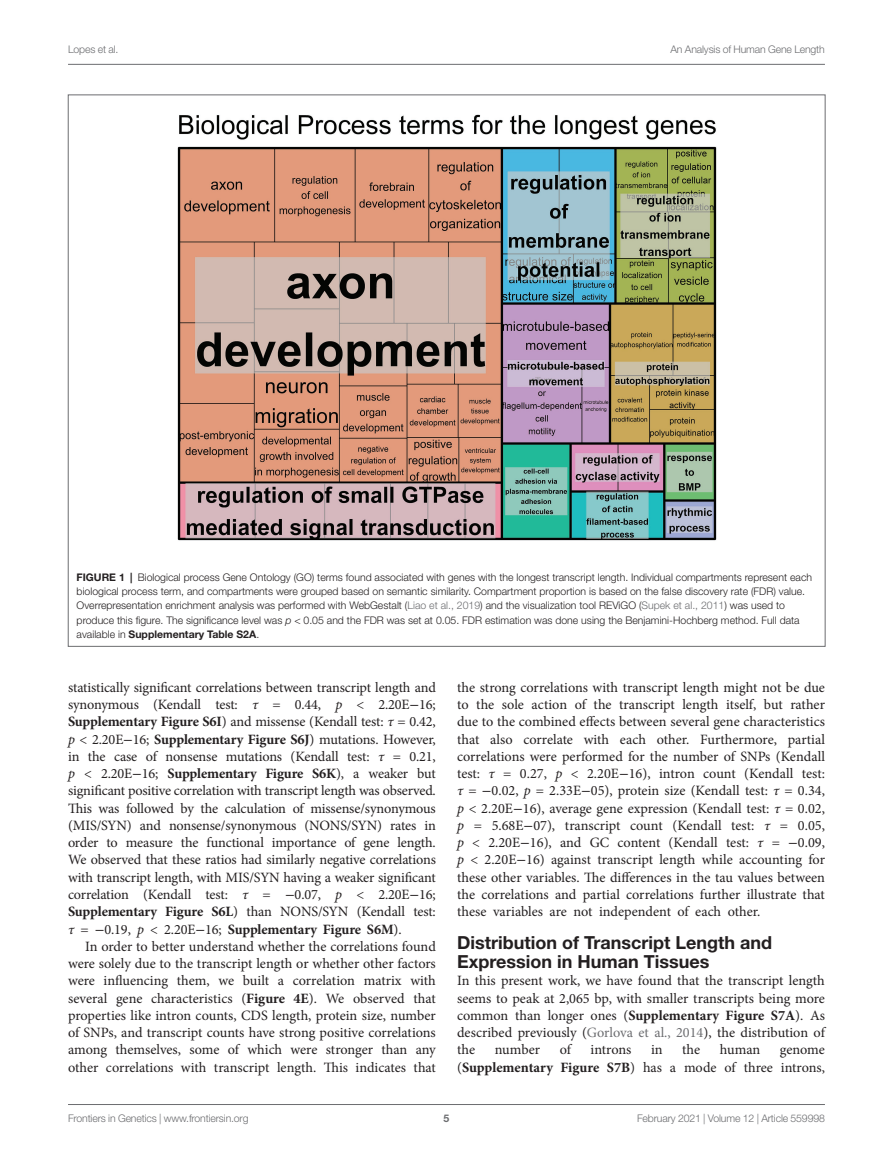
<style>
.page{position:relative;width:893px;height:1170px;background:#fff}
.page>*{position:absolute;margin:0;border:0;box-sizing:border-box;transform-origin:0 0}
.HEAD_2{font:700 18px/18.8px "Helvetica Neue LT Std";color:#231f20}
.TEXT{font:14.25px/17.2px "Minion Pro";letter-spacing:-.005em;color:#231f20;text-align:justify}
.TEXT_FLUSH{font:14.25px/17.2px "Minion Pro";letter-spacing:-.005em;color:#231f20;text-align:justify}
.FIG_LEG{font:300 10.5px/14.2px "Helvetica Neue LT Std";color:#231f20}
.t1{font:300 10.5px "Helvetica Neue LT Std";letter-spacing:-.015em;color:#6c6d70}
.t2{font:700 10.5px "Helvetica Neue LT Std";color:#6c6d70}
.s1{font-weight:700}
.s2{color:#6c6d70}
.s3{font-style:italic}
.s4{font-family:"STIX General"}
</style>
<div class="page">
<hr style="left:68px;top:64px;width:757px;height:1px;background:#6c6d70">
<hr style="left:68px;top:1104px;width:757px;height:1px;background:#6c6d70">
<img style="left:177px;top:114px;width:540px;height:427px">
<p class="t1" style="left:68px;top:42px;width:52px">Lopes et al.</p>
<p class="t1" style="left:670px;top:42px;width:156px">An Analysis of Human Gene Length</p>
<p class="FIG_LEG" style="left:77px;top:569px;width:737px"><span class="s1">FIGURE 1 |</span> Biological process Gene Ontology (GO) terms found associated with genes with the longest transcript length. Individual compartments represent each biological process term, and compartments were grouped based on semantic similarity. Compartment proportion is based on the false discovery rate (FDR) value.<br>Overrepresentation enrichment analysis was performed with WebGestalt (<span class="s2">Liao et al., 2019</span>) and the visualization tool REViGO (<span class="s2">Supek et al., 2011</span>) was used to produce this figure. The significance level was <span class="s3">p</span> &lt; 0.05 and the FDR was set at 0.05. FDR estimation was done using the Benjamini-Hochberg method. Full data available in <span class="s1">Supplementary Table S2A</span>.</p>
<p class="TEXT" style="left:68px;top:678px;width:369px">statistically significant correlations between transcript length and synonymous (Kendall test: <span class="s3">τ</span> = 0.44, <span class="s3">p</span> &lt; 2.20E<span class="s4">−</span>16; <span class="s1">Supplementary Figure S6I</span>) and missense (Kendall test: <span class="s3">τ</span> = 0.42, <span class="s3">p</span> &lt; 2.20E<span class="s4">−</span>16; <span class="s1">Supplementary Figure S6J</span>) mutations. However, in the case of nonsense mutations (Kendall test: <span class="s3">τ</span> = 0.21, <span class="s3">p</span> &lt; 2.20E<span class="s4">−</span>16; <span class="s1">Supplementary Figure S6K</span>), a weaker but significant positive correlation with transcript length was observed.<br>This was followed by the calculation of missense/synonymous (MIS/SYN) and nonsense/synonymous (NONS/SYN) rates in order to measure the functional importance of gene length.<br>We observed that these ratios had similarly negative correlations with transcript length, with MIS/SYN having a weaker significant correlation (Kendall test: <span class="s3">τ</span> = <span class="s4">−</span>0.07, <span class="s3">p</span> &lt; 2.20E<span class="s4">−</span>16; <span class="s1">Supplementary Figure S6L</span>) than NONS/SYN (Kendall test: <span class="s3">τ</span> = <span class="s4">−</span>0.19, <span class="s3">p</span> &lt; 2.20E<span class="s4">−</span>16; <span class="s1">Supplementary Figure S6M</span>).</p>
<p class="TEXT" style="left:68px;top:937px;width:369px;text-indent:17px">In order to better understand whether the correlations found were solely due to the transcript length or whether other factors were influencing them, we built a correlation matrix with several gene characteristics (<span class="s1">Figure 4E</span>). We observed that properties like intron counts, CDS length, protein size, number of SNPs, and transcript counts have strong positive correlations among themselves, some of which were stronger than any other correlations with transcript length. This indicates that</p>
<p class="TEXT" style="left:457px;top:678px;width:369px">the strong correlations with transcript length might not be due to the sole action of the transcript length itself, but rather due to the combined effects between several gene characteristics that also correlate with each other. Furthermore, partial correlations were performed for the number of SNPs (Kendall test: <span class="s3">τ</span> = 0.27, <span class="s3">p</span> &lt; 2.20E<span class="s4">−</span>16), intron count (Kendall test: <span class="s3">τ</span> = <span class="s4">−</span>0.02, <span class="s3">p</span> = 2.33E<span class="s4">−</span>05), protein size (Kendall test: <span class="s3">τ</span> = 0.34, <span class="s3">p</span> &lt; 2.20E<span class="s4">−</span>16), average gene expression (Kendall test: <span class="s3">τ</span> = 0.02, <span class="s3">p</span> = 5.68E<span class="s4">−</span>07), transcript count (Kendall test: <span class="s3">τ</span> = 0.05, <span class="s3">p</span> &lt; 2.20E<span class="s4">−</span>16), and GC content (Kendall test: <span class="s3">τ</span> = <span class="s4">−</span>0.09, <span class="s3">p</span> &lt; 2.20E<span class="s4">−</span>16) against transcript length while accounting for these other variables. The differences in the tau values between the correlations and partial correlations further illustrate that these variables are not independent of each other.</p>
<p class="HEAD_2" style="left:457px;top:933px;width:316px">Distribution of Transcript Length and<br>Expression in Human Tissues</p>
<p class="TEXT_FLUSH" style="left:457px;top:972px;width:369px">In this present work, we have found that the transcript length seems to peak at 2,065 bp, with smaller transcripts being more common than longer ones (<span class="s1">Supplementary Figure S7A</span>). As described previously (<span class="s2">Gorlova et al., 2014</span>), the distribution of the</p>
<p class="TEXT_FLUSH" style="left:495px;top:1041px;width:47px">number</p>
<p class="TEXT_FLUSH" style="left:560px;top:1041px;width:13px">of</p>
<p class="TEXT_FLUSH" style="left:591px;top:1041px;width:42px">introns</p>
<p class="TEXT_FLUSH" style="left:651px;top:1041px;width:13px">in</p>
<p class="TEXT_FLUSH" style="left:682px;top:1041px;width:20px">the</p>
<p class="TEXT_FLUSH" style="left:720px;top:1041px;width:42px">human</p>
<p class="TEXT_FLUSH" style="left:457px;top:1041px;width:369px;text-align:right">genome<br>(<span class="s1">Supplementary Figure S7B</span>) has a mode of three introns,</p>
<p class="t1" style="left:68px;top:1111px;width:182px">Frontiers in Genetics | www.frontiersin.org</p>
<p class="t2" style="left:444px;top:1111px;width:7px">5</p>
<p class="t1" style="left:637px;top:1111px;width:189px">February 2021 | Volume 12 | Article 559998</p>
</div>
